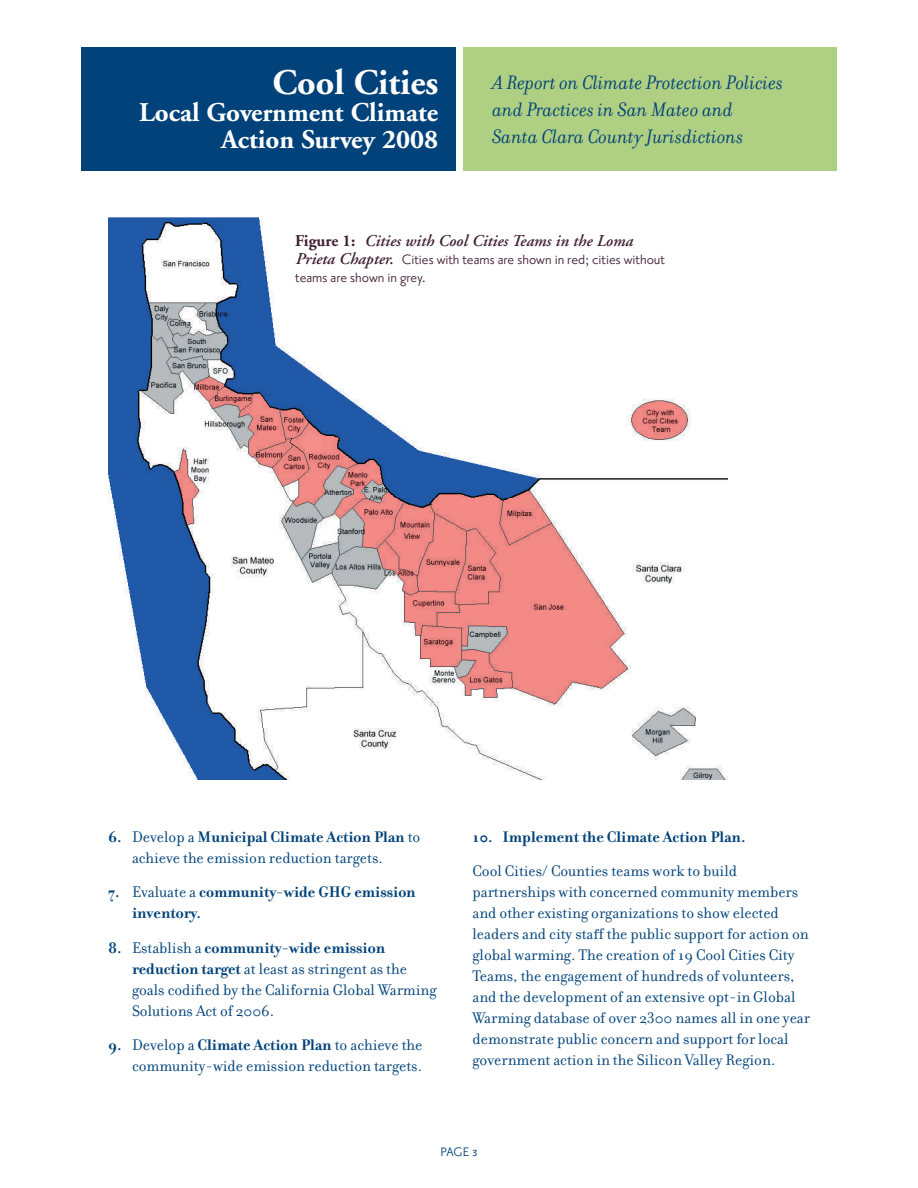
<style>
.page{position:relative;width:918px;height:1188px;background:#fff}
.page>*{position:absolute;margin:0;border:0;box-sizing:border-box;transform-origin:0 0}
.t1{font:700 36px "Adobe Garamond";color:#fff}
.t2{font:700 27px/27px "Adobe Garamond";color:#fff;text-align:right}
.t3{font:italic 21px/27px "Filosofia";color:#004279}
.t4{font:16.5px/21px "Filosofia";color:#004279}
.t5{font:700 16.5px/21px "Filosofia";color:#004279}
.t6{font:16.5px/18px "Priori San";color:#422036}
.t7{font:italic 600 16.5px "Adobe Garamond";color:#422036}
.t8{font:15px "Priori San Regular SC";color:#004279}
.s1{font-weight:700;font-style:normal}
.s2{font-family:"Adobe Garamond";font-weight:600;font-style:italic}
.s3{font-weight:700}
.s4{font-weight:400}
</style>
<div class="page">
<div style="left:463px;top:48px;width:374px;height:123px;background:#afcf83"></div>
<div style="left:81px;top:48px;width:374px;height:123px;background:#004279"></div>
<img style="left:108px;top:216px;width:619px;height:564px">
<div style="left:295px;top:216px;width:373px;height:89px;background:#fff"></div>
<h1 class="t1" style="left:272px;top:63px;width:167px">Cool Cities</h1>
<h2 class="t2" style="left:139px;top:100px;width:301px">Local Government Climate<br>Action Survey 2008</h2>
<p class="t3" style="left:492px;top:69px;width:293px">A Report on Climate Protection Policies and Practices in San Mateo and<br>Santa Clara County Jurisdictions</p>
<p class="t7" style="left:295px;top:232px;width:339px"><span class="s1">Figure 1:</span> Cities with Cool Cities Teams in the Loma</p>
<p class="t6" style="left:295px;top:251px;width:371px"><span class="s2">Prieta Chapter.</span> Cities with teams are shown in red; cities without teams are shown in grey.</p>
<p class="t4" style="left:132px;top:826px;width:290px;text-indent:-24px"><span class="s3">6.</span> Develop a <span class="s3">Municipal Climate Action Plan</span> to achieve the emission reduction targets.</p>
<p class="t5" style="left:132px;top:882px;width:285px;text-indent:-24px">7. <span class="s4">Evaluate a</span> community-wide GHG emission inventory.</p>
<p class="t4" style="left:132px;top:937px;width:306px;text-indent:-24px"><span class="s3">8.</span> Establish a <span class="s3">community-wide emission reduction target</span> at least as stringent as the goals codified by the California Global Warming Solutions Act of 2006.</p>
<p class="t4" style="left:108px;top:1035px;width:316px;text-align:right"><span class="s3">9.</span> Develop a <span class="s3">Climate Action Plan</span> to achieve the community-wide emission reduction targets.</p>
<p class="t5" style="left:472px;top:826px;width:275px">10. Implement the Climate Action Plan.</p>
<p class="t4" style="left:472px;top:861px;width:339px">Cool Cities/ Counties teams work to build partnerships with concerned community members and other existing organizations to show elected leaders and city staff the public support for action on global warming. The creation of 19 Cool Cities City Teams, the engagement of hundreds of volunteers, and the development of an extensive opt-in Global Warming database of over 2300 names all in one year demonstrate public concern and support for local government action in the Silicon Valley Region.</p>
<p class="t8" style="left:441px;top:1144px;width:38px">PAGE 3</p>
</div>
